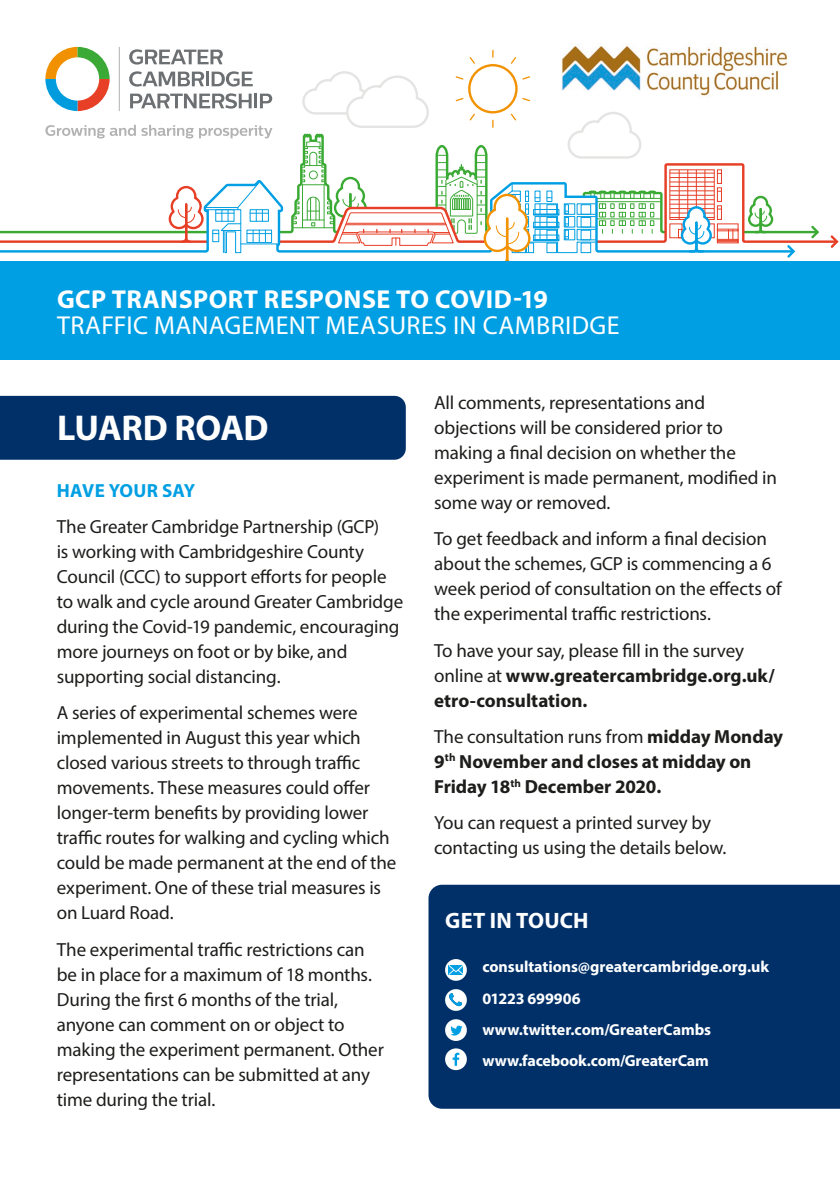
<style>
.page{position:relative;width:840px;height:1191px;background:#fff}
.page>*{position:absolute;margin:0;border:0;box-sizing:border-box;transform-origin:0 0}
.t1{font:700 36px "Myriad Pro";letter-spacing:-.01em;color:#fff}
.t2{font:26px "Myriad Pro";letter-spacing:.015em;color:#fff}
.t3{font:700 26px "Myriad Pro";letter-spacing:.015em;color:#fff}
.t4{font:700 22.4px "Myriad Pro";letter-spacing:.005em;color:#fff}
.t5{font:19px/25px "Myriad Pro";letter-spacing:-.005em;color:#1d1d1b}
.t6{font:700 19px/25px "Myriad Pro";color:#1d1d1b}
.t7{font:700 19px "Myriad Pro";letter-spacing:.01em;color:#009fe3}
.t8{font:700 16px/31.2px "Myriad Pro";letter-spacing:-.005em;color:#fff}
.s1{font-weight:400}
</style>
<div class="page">
<img style="left:571px;top:46px;width:217px;height:50px">
<div style="left:716px;top:169px;width:5px;height:15px;border:1px solid #e73e26"></div>
<hr style="left:669px;top:173px;width:44px;height:1px;background:#e73e26">
<hr style="left:704px;top:170px;width:1px;height:49px;background:#e73e26">
<hr style="left:695px;top:170px;width:1px;height:49px;background:#e73e26">
<hr style="left:687px;top:170px;width:1px;height:49px;background:#e73e26">
<hr style="left:678px;top:170px;width:1px;height:49px;background:#e73e26">
<svg style="left:0;top:182px;width:839px;height:80px"></svg>
<hr style="left:206px;top:209px;width:32px;height:1px;background:#009fe3">
<hr style="left:206px;top:207px;width:32px;height:1px;background:#009fe3">
<div style="left:246px;top:230px;width:26px;height:13px;border:1px solid #009fe3"></div>
<hr style="left:241px;top:243px;width:36px;height:1px;background:#009fe3">
<svg style="left:213px;top:181px;width:58px;height:72px"></svg>
<div style="left:212px;top:230px;width:7px;height:12px;border:1px solid #009fe3"></div>
<svg style="left:784px;top:243px;width:12px;height:17px"></svg>
<svg style="left:679px;top:205px;width:58px;height:49px"></svg>
<svg style="left:45px;top:47px;width:65px;height:64px"></svg>
<svg style="left:45px;top:125px;width:148px;height:13px"></svg>
<svg style="left:199px;top:125px;width:73px;height:13px"></svg>
<svg style="left:129px;top:49px;width:94px;height:16px"></svg>
<svg style="left:129px;top:71px;width:75px;height:16px"></svg>
<hr style="left:206px;top:72px;width:3px;height:14px;background:#6d7072">
<svg style="left:211px;top:71px;width:41px;height:16px"></svg>
<svg style="left:130px;top:93px;width:121px;height:16px"></svg>
<hr style="left:254px;top:94px;width:3px;height:14px;background:#6d7072">
<svg style="left:260px;top:94px;width:12px;height:14px"></svg>
<hr style="left:119px;top:47px;width:1px;height:64px;background:#b2b2b2">
<svg style="left:293px;top:50px;width:360px;height:212px"></svg>
<div style="left:0;top:262px;width:839px;height:98px;background:#009fe3"></div>
<div style="left:0;top:396px;width:405px;height:64px;background:#013068"></div>
<div style="left:428px;top:884px;width:411px;height:224px;background:#013068"></div>
<div style="left:445px;top:959px;width:21px;height:21px;background:#fff;border-radius:50%"></div>
<svg style="left:448px;top:965px;width:15px;height:10px"></svg>
<svg style="left:445px;top:989px;width:21px;height:22px"></svg>
<svg style="left:444px;top:1019px;width:22px;height:22px"></svg>
<svg style="left:450px;top:1025px;width:12px;height:10px"></svg>
<svg style="left:444px;top:1048px;width:23px;height:22px"></svg>
<svg style="left:452px;top:1052px;width:7px;height:13px"></svg>
<h2 class="t3" style="left:57px;top:282px;width:492px">GCP TRANSPORT RESPONSE TO COVID-19</h2>
<h2 class="t2" style="left:57px;top:309px;width:564px">TRAFFIC MANAGEMENT MEASURES IN CAMBRIDGE</h2>
<h1 class="t1" style="left:57px;top:404px;width:213px">LUARD ROAD</h1>
<p class="t7" style="left:57px;top:478px;width:140px">HAVE YOUR SAY</p>
<p class="t5" style="left:57px;top:514px;width:348px">The Greater Cambridge Partnership (GCP)<br>is working with Cambridgeshire County Council (CCC) to support efforts for people to walk and cycle around Greater Cambridge during the Covid-19 pandemic, encouraging more journeys on foot or by bike, and supporting social distancing.</p>
<p class="t5" style="left:57px;top:700px;width:341px">A series of experimental schemes were implemented in August this year which closed various streets to through traffic movements. These measures could offer longer-term benefits by providing lower traffic routes for walking and cycling which could be made permanent at the end of the experiment. One of these trial measures is on Luard Road.</p>
<p class="t5" style="left:57px;top:936px;width:328px">The experimental traffic restrictions can be in place for a maximum of 18 months.<br>During the first 6 months of the trial, anyone can comment on or object to making the experiment permanent. Other representations can be submitted at any time during the trial.</p>
<p class="t5" style="left:434px;top:389px;width:344px">All comments, representations and objections will be considered prior to making a final decision on whether the experiment is made permanent, modified in some way or removed.</p>
<p class="t5" style="left:434px;top:526px;width:348px">To get feedback and inform a final decision about the schemes, GCP is commencing a 6 week period of consultation on the effects of the experimental traffic restrictions.</p>
<p class="t6" style="left:434px;top:637px;width:342px"><span class="s1">To have your say, please fill in the survey online at</span> www.greatercambridge.org.uk/ etro-consultation.</p>
<p class="t6" style="left:434px;top:723px;width:350px"><span class="s1">The consultation runs from</span> midday Monday<br>9<sup>th</sup> November and closes at midday on<br>Friday 18<sup>th</sup> December 2020.</p>
<p class="t5" style="left:434px;top:810px;width:294px">You can request a printed survey by contacting us using the details below.</p>
<p class="t4" style="left:445px;top:906px;width:145px">GET IN TOUCH</p>
<p class="t8" style="left:482px;top:950px;width:288px">consultations@greatercambridge.org.uk<br>01223 699906 www.twitter.com/GreaterCambs www.facebook.com/GreaterCam</p>
</div>
